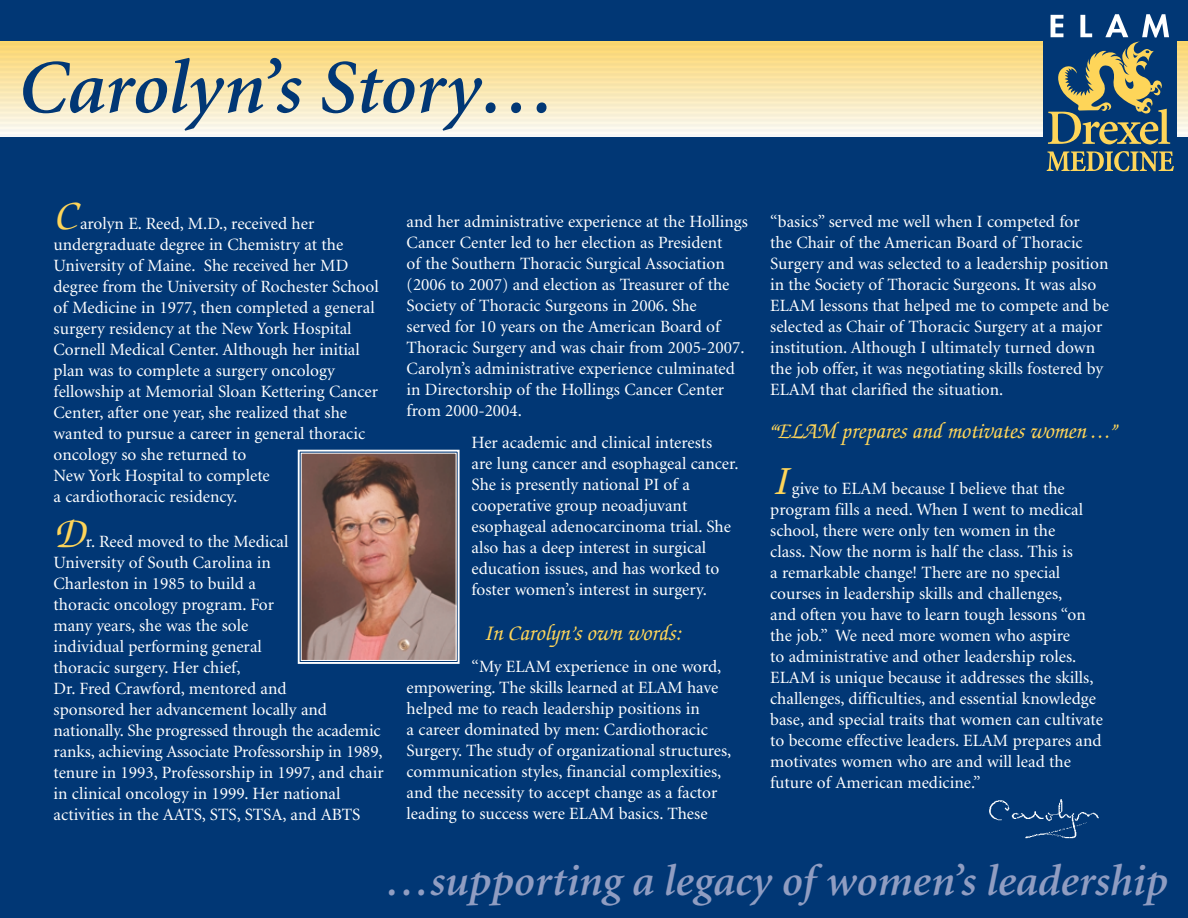
<style>
.page{position:relative;width:1188px;height:918px;background:#fff}
.page>*{position:absolute;margin:0;border:0;box-sizing:border-box;transform-origin:0 0}
.t1{font:italic 600 76.5px "Minion";color:#013775}
.t2{font:italic 600 44.25px "Minion";color:#909dc2}
.t3{font:italic 500 43.5px "Zapf Chancery";color:#fed559}
.t4{font:italic 500 22.5px "Zapf Chancery";color:#fed559}
.t5{font:17.25px/21px "Minion";color:#fff}
</style>
<div class="page">
<div style="left:0;top:0;width:1188px;height:917px;background:#013775"></div>
<hr style="left:0;top:132px;width:1188px;height:4px;background:#f5f6f5">
<hr style="left:0;top:130px;width:1188px;height:4px;background:#fefcf5">
<hr style="left:0;top:127px;width:1188px;height:4px;background:#f5f4ee">
<hr style="left:0;top:125px;width:1188px;height:4px;background:#fefaed">
<hr style="left:0;top:123px;width:1188px;height:4px;background:#fef9e9">
<hr style="left:0;top:122px;width:1188px;height:4px;background:#f6f3e5">
<hr style="left:0;top:120px;width:1188px;height:4px;background:#fef8e5">
<hr style="left:0;top:117px;width:1188px;height:4px;background:#f6f1dd">
<hr style="left:0;top:115px;width:1188px;height:4px;background:#fef6dd">
<hr style="left:0;top:113px;width:1188px;height:4px;background:#fef5d9">
<hr style="left:0;top:112px;width:1188px;height:4px;background:#f6efd5">
<hr style="left:0;top:110px;width:1188px;height:4px;background:#fef4d5">
<hr style="left:0;top:107px;width:1188px;height:4px;background:#f6edcf">
<hr style="left:0;top:105px;width:1188px;height:4px;background:#fef2ce">
<hr style="left:0;top:102px;width:1188px;height:4px;background:#f6ebc7">
<hr style="left:0;top:100px;width:1188px;height:4px;background:#fef0c7">
<hr style="left:0;top:98px;width:1188px;height:4px;background:#feeec3">
<hr style="left:0;top:97px;width:1188px;height:4px;background:#f6e8bf">
<hr style="left:0;top:95px;width:1188px;height:4px;background:#feeebf">
<hr style="left:0;top:93px;width:1188px;height:4px;background:#feedbb">
<hr style="left:0;top:92px;width:1188px;height:4px;background:#f6e7b7">
<hr style="left:0;top:90px;width:1188px;height:4px;background:#feecb7">
<hr style="left:0;top:87px;width:1188px;height:4px;background:#f5e5b0">
<hr style="left:0;top:85px;width:1188px;height:4px;background:#feeab0">
<hr style="left:0;top:82px;width:1188px;height:4px;background:#f6e2a9">
<hr style="left:0;top:80px;width:1188px;height:4px;background:#ffe8a9">
<hr style="left:0;top:77px;width:1188px;height:4px;background:#f6e1a3">
<hr style="left:0;top:75px;width:1188px;height:4px;background:#ffe6a2">
<hr style="left:0;top:73px;width:1188px;height:4px;background:#ffe59e">
<hr style="left:0;top:72px;width:1188px;height:4px;background:#f7df9b">
<hr style="left:0;top:70px;width:1188px;height:4px;background:#ffe49a">
<hr style="left:0;top:67px;width:1188px;height:4px;background:#f8de94">
<hr style="left:0;top:64px;width:1188px;height:4px;background:#ffe191">
<hr style="left:0;top:61px;width:1188px;height:4px;background:#f7db8d">
<hr style="left:0;top:59px;width:1188px;height:4px;background:#ffe08b">
<hr style="left:0;top:57px;width:1188px;height:4px;background:#ffdf87">
<hr style="left:0;top:56px;width:1188px;height:4px;background:#f7d985">
<hr style="left:0;top:54px;width:1188px;height:4px;background:#ffde83">
<hr style="left:0;top:51px;width:1188px;height:4px;background:#f7d77f">
<hr style="left:0;top:49px;width:1188px;height:4px;background:#ffdc7c">
<hr style="left:0;top:46px;width:1188px;height:4px;background:#f7d578">
<hr style="left:0;top:44px;width:1188px;height:4px;background:#ffda75">
<hr style="left:0;top:42px;width:1188px;height:4px;background:#f7d470">
<hr style="left:0;top:42px;width:1188px;height:1px;background:#fed96c">
<div style="left:1044px;top:9px;width:132px;height:168px;background:#013775"></div>
<svg style="left:1047px;top:151px;width:127px;height:20px"></svg>
<svg style="left:1048px;top:14px;width:122px;height:130px"></svg>
<img style="left:303px;top:455px;width:151px;height:204px">
<div style="left:298px;top:450px;width:162px;height:214px;border:2px solid #fff"></div>
<div style="left:301px;top:453px;width:155px;height:208px;border:1px solid #fff"></div>
<img style="left:989px;top:799px;width:110px;height:40px">
<h1 class="t1" style="left:18px;top:58px;width:540px">Carolyn’s Story…</h1>
<h3 class="t3" style="left:54px;top:198px;width:24px">C</h3>
<p class="t5" style="left:54px;top:214px;width:327px;text-indent:26px">arolyn E. Reed, M.D., received her undergraduate degree in Chemistry at the University of Maine. She received her MD degree from the University of Rochester School of Medicine in 1977, then completed a general surgery residency at the New York Hospital Cornell Medical Center. Although her initial plan was to complete a surgery oncology fellowship at Memorial Sloan Kettering Cancer Center, after one year, she realized that she wanted to pursue a career in general thoracic oncology so she returned to<br>New York Hospital to complete<br>a cardiothoracic residency.</p>
<h3 class="t3" style="left:54px;top:516px;width:32px">D</h3>
<p class="t5" style="left:54px;top:532px;width:332px;text-indent:32px">r. Reed moved to the Medical<br>University of South Carolina in<br>Charleston in 1985 to build a<br>thoracic oncology program. For<br>many years, she was the sole<br>individual performing general<br>thoracic surgery. Her chief,<br>Dr. Fred Crawford, mentored and<br>sponsored her advancement locally and nationally. She progressed through the academic ranks, achieving Associate Professorship in 1989, tenure in 1993, Professorship in 1997, and chair in clinical oncology in 1999. Her national activities in the AATS, STS, STSA, and ABTS</p>
<p class="t5" style="left:407px;top:213px;width:343px">and her administrative experience at the Hollings Cancer Center led to her election as President<br>of the Southern Thoracic Surgical Association (2006 to 2007) and election as Treasurer of the Society of Thoracic Surgeons in 2006. She<br>served for 10 years on the American Board of Thoracic Surgery and was chair from 2005-2007.<br>Carolyn’s administrative experience culminated in Directorship of the Hollings Cancer Center from 2000-2004.</p>
<p class="t5" style="left:472px;top:433px;width:268px">Her academic and clinical interests<br>are lung cancer and esophageal cancer.<br>She is presently national PI of a cooperative group neoadjuvant esophageal adenocarcinoma trial. She also has a deep interest in surgical education issues, and has worked to foster women’s interest in surgery.</p>
<h3 class="t4" style="left:483px;top:624px;width:199px">In Carolyn’s own words:</h3>
<p class="t5" style="left:407px;top:657px;width:326px;text-indent:65px">“My ELAM experience in one word, empowering. The skills learned at ELAM have helped me to reach leadership positions in<br>a career dominated by men: Cardiothoracic Surgery. The study of organizational structures, communication styles, financial complexities, and the necessity to accept change as a factor leading to success were ELAM basics. These</p>
<p class="t5" style="left:770px;top:213px;width:340px">“basics” served me well when I competed for<br>the Chair of the American Board of Thoracic Surgery and was selected to a leadership position in the Society of Thoracic Surgeons. It was also ELAM lessons that helped me to compete and be selected as Chair of Thoracic Surgery at a major institution. Although I ultimately turned down the job offer, it was negotiating skills fostered by ELAM that clarified the situation.</p>
<h3 class="t4" style="left:768px;top:422px;width:350px">“ELAM prepares and motivates women ...”</h3>
<h3 class="t3" style="left:770px;top:463px;width:18px">I</h3>
<p class="t5" style="left:770px;top:479px;width:334px;text-indent:22px">give to ELAM because I believe that the program fills a need. When I went to medical school, there were only ten women in the<br>class. Now the norm is half the class. This is<br>a remarkable change! There are no special courses in leadership skills and challenges,<br>and often you have to learn tough lessons “on the job.” We need more women who aspire<br>to administrative and other leadership roles.<br>ELAM is unique because it addresses the skills, challenges, difficulties, and essential knowledge base, and special traits that women can cultivate to become effective leaders. ELAM prepares and motivates women who are and will lead the future of American medicine.”</p>
<h2 class="t2" style="left:386px;top:864px;width:784px">…supporting a legacy of women’s leadership</h2>
</div>
